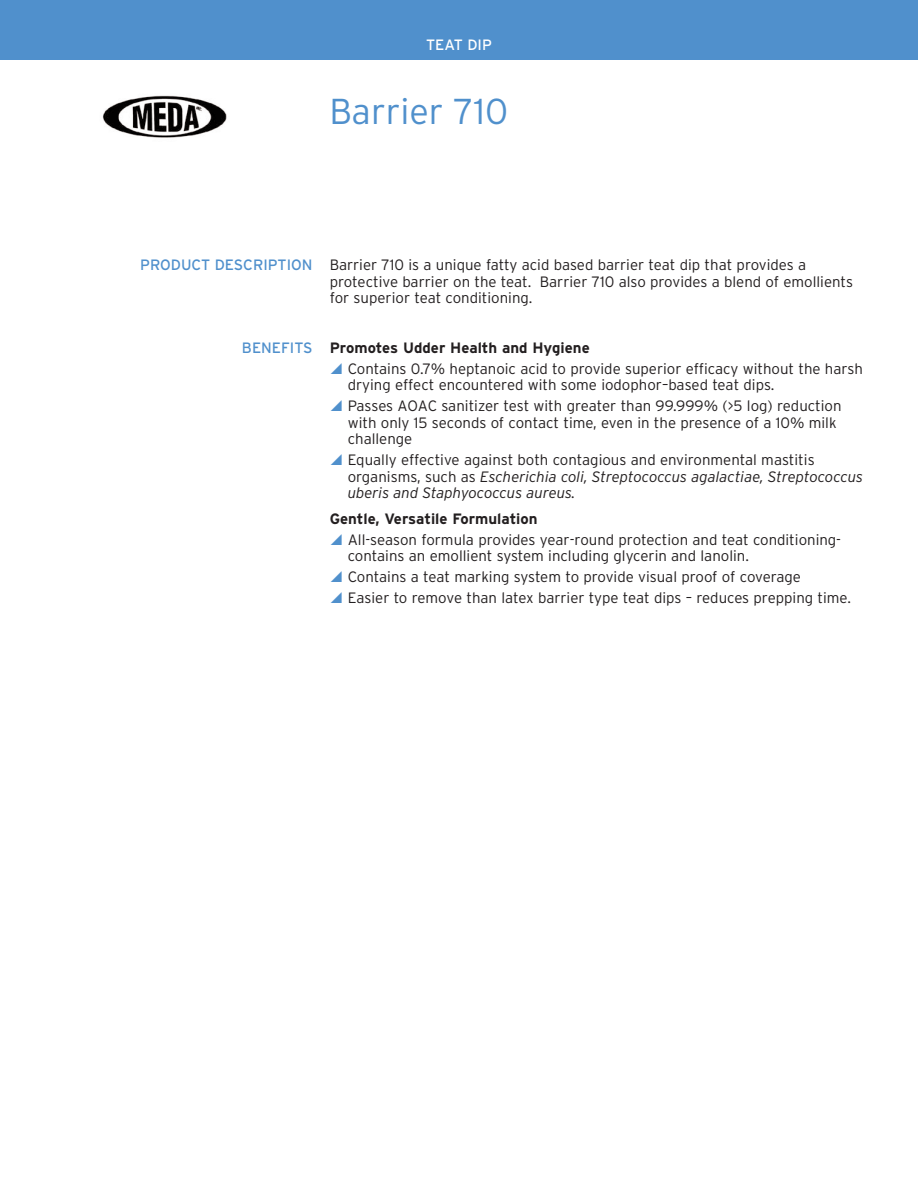
<style>
.page{position:relative;width:918px;height:1188px;background:#fff}
.page>*{position:absolute;margin:0;border:0;box-sizing:border-box;transform-origin:0 0}
.t1{font:300 36px "Interstate";color:#5090cc}
.t2{font:300 15px/16.5px "Interstate";color:#231f20}
.t3{font:italic 300 15px/16.5px "Interstate";color:#231f20}
.t4{font:700 15px "Interstate";color:#231f20}
.t5{font:15px "Interstate";color:#5090cc}
.t6{font:15px "Interstate";color:#fff}
.s1{font-style:normal}
</style>
<div class="page">
<div style="left:0;top:0;width:918px;height:59px;background:#5090cc"></div>
<img style="left:102px;top:95px;width:125px;height:43px">
<p class="t6" style="left:426px;top:36px;width:67px">TEAT DIP</p>
<h1 class="t1" style="left:329px;top:90px;width:180px">Barrier 710</h1>
<p class="t5" style="left:140px;top:256px;width:174px">PRODUCT DESCRIPTION</p>
<p class="t5" style="left:242px;top:339px;width:72px">BENEFITS</p>
<p class="t2" style="left:330px;top:257px;width:525px">Barrier 710 is a unique fatty acid based barrier teat dip that provides a protective barrier on the teat. Barrier 710 also provides a blend of emollients for superior teat conditioning.</p>
<p class="t4" style="left:330px;top:339px;width:261px">Promotes Udder Health and Hygiene</p>
<p class="t2" style="left:348px;top:360px;width:517px">Contains 0.7% heptanoic acid to provide superior efficacy without the harsh drying effect encountered with some iodophor–based teat dips.</p>
<p class="t2" style="left:348px;top:398px;width:495px">Passes AOAC sanitizer test with greater than 99.999% (&gt;5 log) reduction with only 15 seconds of contact time, even in the presence of a 10% milk challenge</p>
<p class="t3" style="left:348px;top:452px;width:517px"><span class="s1">Equally effective against both contagious and environmental mastitis organisms, such as</span> Escherichia coli, Streptococcus agalactiae, Streptococcus uberis and Staphyococcus aureus.</p>
<p class="t4" style="left:330px;top:510px;width:209px">Gentle, Versatile Formulation</p>
<p class="t2" style="left:348px;top:531px;width:495px">All-season formula provides year-round protection and teat conditioning&shy;contains an emollient system including glycerin and lanolin.</p>
<p class="t2" style="left:348px;top:567px;width:505px;line-height:21px">Contains a teat marking system to provide visual proof of coverage<br>Easier to remove than latex barrier type teat dips – reduces prepping time.</p>
</div>
